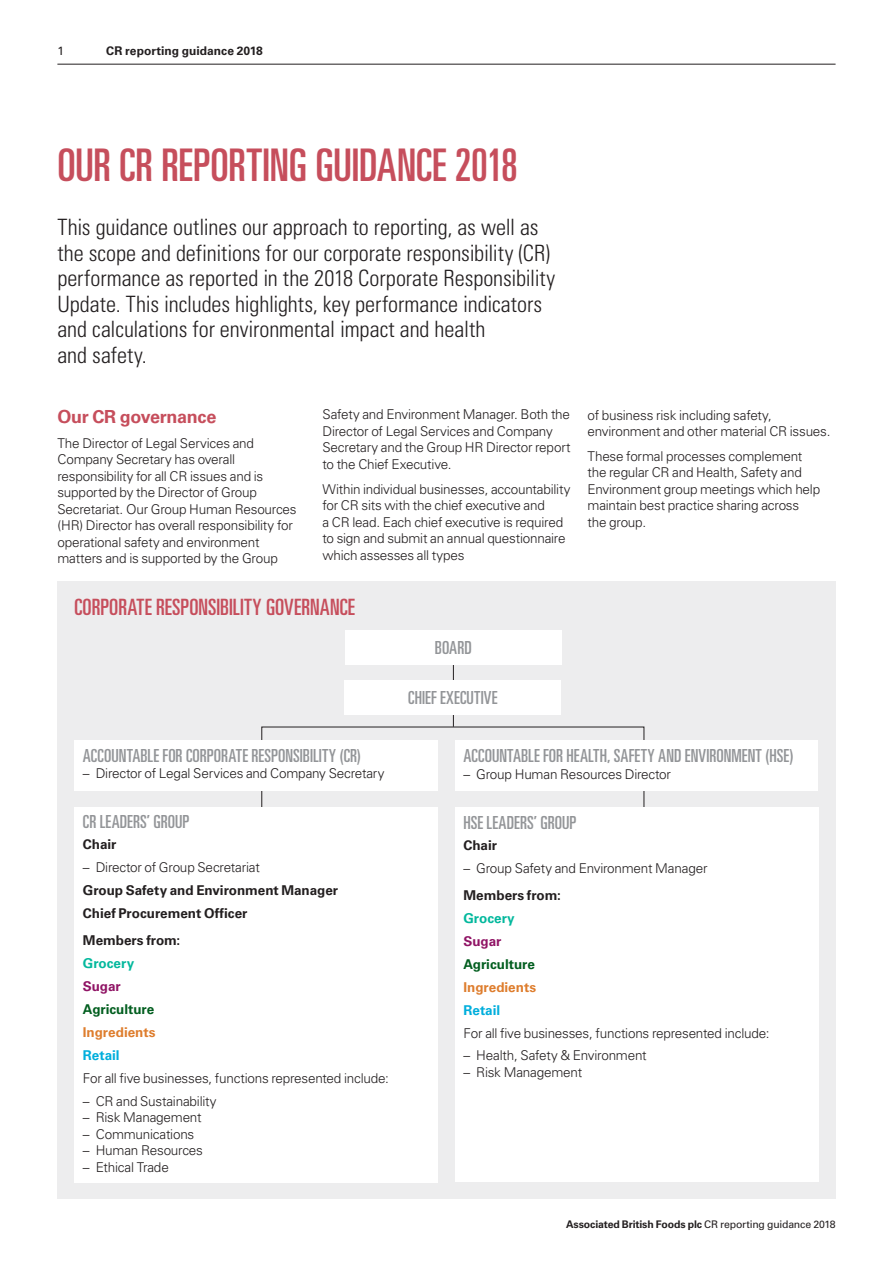
<style>
.page{position:relative;width:893px;height:1263px;background:#fff}
.page>*{position:absolute;margin:0;border:0;box-sizing:border-box;transform-origin:0 0}
.t1{font:ultra-condensed 45px "Univers LT Std";letter-spacing:-.005em;color:#c64e5c}
.t2{font:300 condensed 22.5px/25.5px "Univers LT Std";letter-spacing:-.005em;color:#231f20}
.t3{font:ultra-condensed 22.5px "Univers LT Std";letter-spacing:.005em;color:#c64e5c}
.t4{font:ultra-condensed 18px "Univers LT Std";letter-spacing:.005em;color:#939598}
.t5{font:700 18px "Univers LT Std";letter-spacing:-.02em;color:#c64e5c}
.t6{font:300 13.5px/16.5px "Univers LT Std";letter-spacing:-.015em;color:#231f20}
.t7{font:700 13.5px/23px "Univers LT Std";letter-spacing:-.005em;color:#231f20}
.t8{font:700 13.5px "Univers LT Std";letter-spacing:-.005em;color:#025e1f}
.t9{font:700 13.5px "Univers LT Std";color:#de7d2d}
.t10{font:700 13.5px "Univers LT Std";color:#03b89d}
.t11{font:700 13.5px "Univers LT Std";letter-spacing:-.005em;color:#00aedc}
.t12{font:700 13.5px "Univers LT Std";letter-spacing:-.005em;color:#901465}
.t13{font:700 12px "Univers LT Std";color:#231f20}
.t14{font:12px "Univers LT Std";color:#231f20}
.t15{font:700 10.5px "Univers LT Std";letter-spacing:-.01em;color:#231f20}
.s1{font-weight:400}
</style>
<div class="page">
<div style="left:57px;top:582px;width:779px;height:617px;background:#ededee"></div>
<hr style="left:453px;top:656px;width:1px;height:71px;background:#231f20">
<div style="left:344px;top:680px;width:217px;height:34px;background:#fff"></div>
<div style="left:345px;top:630px;width:217px;height:34px;background:#fff"></div>
<svg style="left:261px;top:726px;width:383px;height:81px"></svg>
<div style="left:74px;top:740px;width:364px;height:50px;background:#fff"></div>
<div style="left:74px;top:807px;width:364px;height:375px;background:#fff"></div>
<div style="left:455px;top:740px;width:362px;height:51px;background:#fff"></div>
<div style="left:455px;top:807px;width:364px;height:375px;background:#fff"></div>
<hr style="left:57px;top:64px;width:779px;height:1px;background:#231f20">
<p class="t14" style="left:57px;top:44px;width:8px">1</p>
<p class="t13" style="left:106px;top:44px;width:158px">CR reporting guidance 2018</p>
<h1 class="t1" style="left:57px;top:140px;width:462px">OUR CR REPORTING GUIDANCE 2018</h1>
<p class="t2" style="left:57px;top:215px;width:499px">This guidance outlines our approach to reporting, as well as the scope and definitions for our corporate responsibility (CR) performance as reported in the 2018 Corporate Responsibility Update. This includes highlights, key performance indicators and calculations for environmental impact and health<br>and safety.</p>
<h3 class="t5" style="left:57px;top:406px;width:161px">Our CR governance</h3>
<p class="t6" style="left:57px;top:434px;width:241px">The Director of Legal Services and Company Secretary has overall responsibility for all CR issues and is supported by the Director of Group Secretariat. Our Group Human Resources (HR) Director has overall responsibility for operational safety and environment matters and is supported by the Group</p>
<p class="t6" style="left:322px;top:406px;width:250px">Safety and Environment Manager. Both the Director of Legal Services and Company Secretary and the Group HR Director report to the Chief Executive.</p>
<p class="t6" style="left:322px;top:481px;width:250px">Within individual businesses, accountability for CR sits with the chief executive and<br>a CR lead. Each chief executive is required to sign and submit an annual questionnaire which assesses all types</p>
<h2 class="t3" style="left:74px;top:594px;width:282px">CORPORATE RESPONSIBILITY GOVERNANCE</h2>
<h3 class="t4" style="left:435px;top:637px;width:38px">BOARD</h3>
<h3 class="t4" style="left:408px;top:687px;width:91px">CHIEF EXECUTIVE</h3>
<p class="t6" style="left:587px;top:406px;width:245px">of business risk including safety, environment and other material CR issues.</p>
<p class="t6" style="left:587px;top:448px;width:234px">These formal processes complement the regular CR and Health, Safety and<br>Environment group meetings which help maintain best practice sharing across the group.</p>
<h3 class="t4" style="left:83px;top:745px;width:280px">ACCOUNTABLE FOR CORPORATE RESPONSIBILITY (CR)</h3>
<p class="t6" style="left:83px;top:765px;width:303px">– Director of Legal Services and Company Secretary</p>
<h3 class="t4" style="left:83px;top:812px;width:108px">CR LEADERS’ GROUP</h3>
<p class="t7" style="left:83px;top:833px;width:35px">Chair</p>
<p class="t6" style="left:83px;top:859px;width:178px">– Director of Group Secretariat</p>
<p class="t7" style="left:83px;top:879px;width:257px">Group Safety and Environment Manager<br>Chief Procurement Officer</p>
<p class="t7" style="left:83px;top:929px;width:99px">Members from:</p>
<p class="t10" style="left:83px;top:956px;width:53px">Grocery</p>
<p class="t12" style="left:83px;top:978px;width:39px">Sugar</p>
<p class="t8" style="left:83px;top:1001px;width:73px">Agriculture</p>
<p class="t9" style="left:83px;top:1024px;width:74px">Ingredients</p>
<p class="t11" style="left:83px;top:1047px;width:38px">Retail</p>
<p class="t6" style="left:83px;top:1070px;width:307px">For all five businesses, functions represented include:</p>
<p class="t6" style="left:83px;top:1092px;width:135px">– CR and Sustainability</p>
<p class="t6" style="left:83px;top:1109px;width:120px">– Risk Management</p>
<p class="t6" style="left:83px;top:1125px;width:113px">– Communications</p>
<p class="t6" style="left:83px;top:1142px;width:122px">– Human Resources</p>
<p class="t6" style="left:83px;top:1158px;width:87px">– Ethical Trade</p>
<h3 class="t4" style="left:463px;top:745px;width:332px">ACCOUNTABLE FOR HEALTH, SAFETY AND ENVIRONMENT (HSE)</h3>
<p class="t6" style="left:463px;top:765px;width:209px">– Group Human Resources Director</p>
<h3 class="t4" style="left:463px;top:812px;width:114px">HSE LEADERS’ GROUP</h3>
<p class="t7" style="left:463px;top:834px;width:35px">Chair</p>
<p class="t6" style="left:463px;top:860px;width:245px">– Group Safety and Environment Manager</p>
<p class="t7" style="left:463px;top:884px;width:99px">Members from:</p>
<p class="t10" style="left:463px;top:910px;width:53px">Grocery</p>
<p class="t12" style="left:463px;top:933px;width:39px">Sugar</p>
<p class="t8" style="left:463px;top:956px;width:73px">Agriculture</p>
<p class="t9" style="left:463px;top:979px;width:74px">Ingredients</p>
<p class="t11" style="left:463px;top:1002px;width:38px">Retail</p>
<p class="t6" style="left:463px;top:1024px;width:307px">For all five businesses, functions represented include:</p>
<p class="t6" style="left:463px;top:1047px;width:185px">– Health, Safety &amp; Environment</p>
<p class="t6" style="left:463px;top:1064px;width:120px">– Risk Management</p>
<p class="t15" style="left:566px;top:1218px;width:271px">Associated British Foods plc <span class="s1">CR reporting guidance 2018</span></p>
</div>
